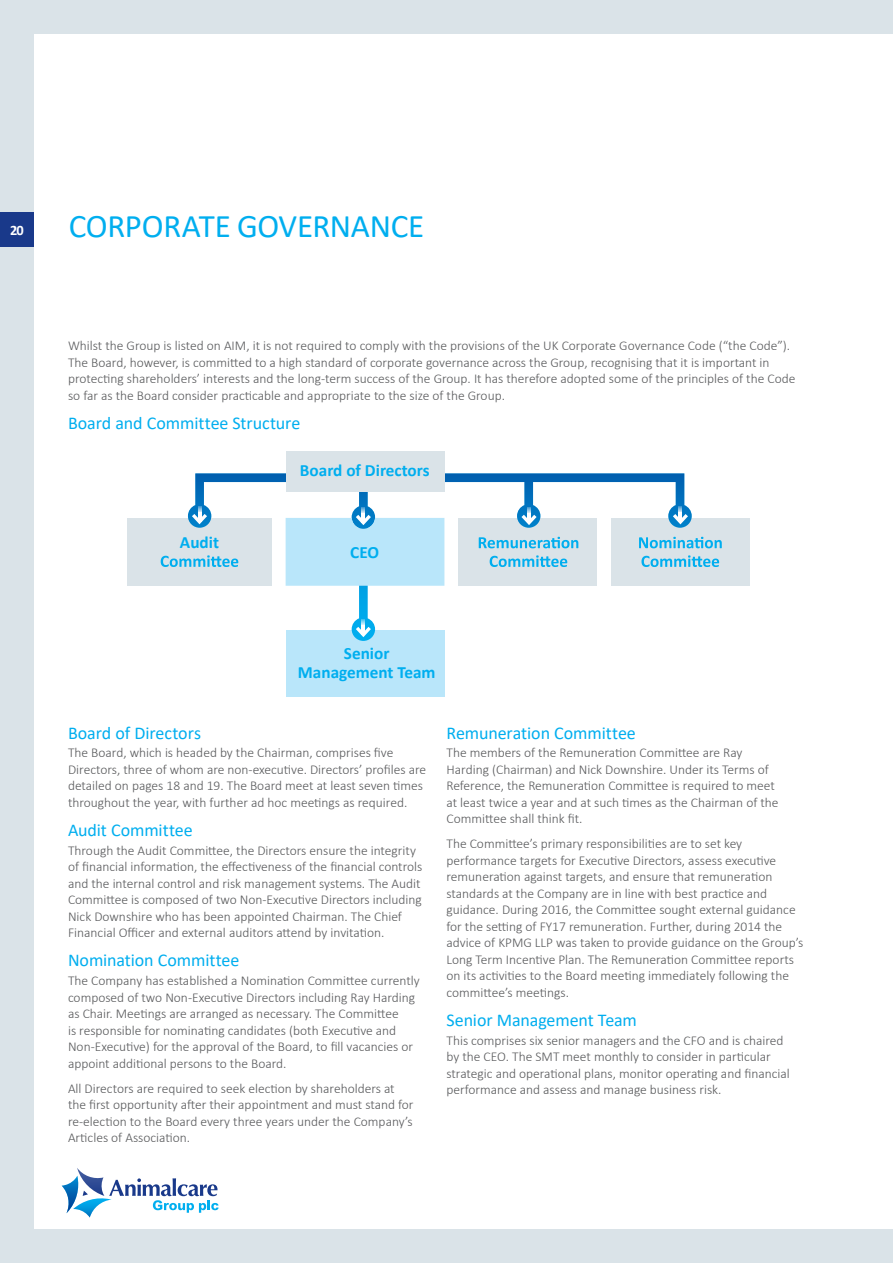
<style>
.page{position:relative;width:893px;height:1263px;background:#fff}
.page>*{position:absolute;margin:0;border:0;box-sizing:border-box;transform-origin:0 0}
.t1{font:33px "Calibri";letter-spacing:-.01em;color:#00aeef}
.t2{font:18px "Calibri";letter-spacing:-.005em;color:#00aeef}
.t3{font:700 17.25px/18.6px "Calibri";color:#00aeef;text-align:center}
.t4{font:700 14.4px "Calibri";color:#fff}
.t5{font:300 13.5px/16.5px "Calibri";color:#58595b}
</style>
<div class="page">
<div style="left:0;top:0;width:34px;height:1263px;background:#dae3e8"></div>
<div style="left:17px;top:0;width:876px;height:34px;background:#dae3e8"></div>
<div style="left:0;top:1229px;width:893px;height:34px;background:#dae3e8"></div>
<div style="left:611px;top:518px;width:138px;height:68px;background:#dae3e8"></div>
<div style="left:127px;top:518px;width:145px;height:68px;background:#dae3e8"></div>
<svg style="left:161px;top:555px;width:27px;height:12px"></svg>
<svg style="left:692px;top:537px;width:30px;height:11px"></svg>
<svg style="left:692px;top:556px;width:27px;height:11px"></svg>
<div style="left:286px;top:631px;width:158px;height:66px;background:#b9e6fa"></div>
<svg style="left:188px;top:473px;width:504px;height:168px"></svg>
<hr style="left:362px;top:506px;width:3px;height:17px;background:#fff">
<svg style="left:352px;top:623px;width:22px;height:17px"></svg>
<hr style="left:362px;top:618px;width:3px;height:17px;background:#fff">
<svg style="left:518px;top:511px;width:22px;height:16px"></svg>
<svg style="left:527px;top:506px;width:4px;height:17px"></svg>
<svg style="left:669px;top:510px;width:22px;height:17px"></svg>
<hr style="left:679px;top:505px;width:3px;height:17px;background:#fff">
<svg style="left:188px;top:510px;width:23px;height:17px"></svg>
<hr style="left:198px;top:505px;width:3px;height:17px;background:#fff">
<div style="left:286px;top:451px;width:158px;height:41px;background:#dae3e8"></div>
<svg style="left:286px;top:511px;width:158px;height:75px;background:#bbe5f9"></svg>
<svg style="left:62px;top:1168px;width:157px;height:49px"></svg>
<div style="left:0;top:213px;width:34px;height:34px;background:#19398a"></div>
<p class="t4" style="left:10px;top:220px;width:15px">20</p>
<h1 class="t1" style="left:69px;top:203px;width:357px">CORPORATE GOVERNANCE</h1>
<p class="t5" style="left:68px;top:339px;width:729px">Whilst the Group is listed on AIM, it is not required to comply with the provisions of the UK Corporate Governance Code (“the Code”).<br>The Board, however, is committed to a high standard of corporate governance across the Group, recognising that it is important in protecting shareholders’ interests and the long-term success of the Group. It has therefore adopted some of the principles of the Code so far as the Board consider practicable and appropriate to the size of the Group.</p>
<h2 class="t2" style="left:68px;top:411px;width:234px">Board and Committee Structure</h2>
<p class="t3" style="left:180px;top:532px;width:41px">Audit</p>
<p class="t3" style="left:300px;top:460px;width:131px">Board of Directors</p>
<p class="t3" style="left:350px;top:542px;width:30px">CEO</p>
<p class="t3" style="left:298px;top:643px;width:139px">Senior<br>Management Team</p>
<h2 class="t2" style="left:68px;top:720px;width:135px">Board of Directors</h2>
<p class="t5" style="left:68px;top:746px;width:360px">The Board, which is headed by the Chairman, comprises five Directors, three of whom are non-executive. Directors’ profiles are detailed on pages 18 and 19. The Board meet at least seven times throughout the year, with further ad hoc meetings as required.</p>
<h2 class="t2" style="left:68px;top:818px;width:126px">Audit Committee</h2>
<p class="t5" style="left:68px;top:843px;width:356px">Through the Audit Committee, the Directors ensure the integrity of financial information, the effectiveness of the financial controls and the internal control and risk management systems. The Audit Committee is composed of two Non-Executive Directors including Nick Downshire who has been appointed Chairman. The Chief Financial Officer and external auditors attend by invitation.</p>
<h2 class="t2" style="left:68px;top:948px;width:173px">Nomination Committee</h2>
<p class="t5" style="left:68px;top:973px;width:353px">The Company has established a Nomination Committee currently composed of two Non-Executive Directors including Ray Harding as Chair. Meetings are arranged as necessary. The Committee<br>is responsible for nominating candidates (both Executive and Non-Executive) for the approval of the Board, to fill vacancies or appoint additional persons to the Board.</p>
<p class="t5" style="left:68px;top:1081px;width:347px">All Directors are required to seek election by shareholders at the first opportunity after their appointment and must stand for re-election to the Board every three years under the Company’s Articles of Association.</p>
<h2 class="t2" style="left:446px;top:720px;width:191px">Remuneration Committee</h2>
<p class="t5" style="left:446px;top:746px;width:334px">The members of the Remuneration Committee are Ray Harding (Chairman) and Nick Downshire. Under its Terms of Reference, the Remuneration Committee is required to meet at least twice a year and at such times as the Chairman of the Committee shall think fit.</p>
<p class="t5" style="left:446px;top:837px;width:358px">The Committee’s primary responsibilities are to set key performance targets for Executive Directors, assess executive remuneration against targets, and ensure that remuneration standards at the Company are in line with best practice and guidance. During 2016, the Committee sought external guidance for the setting of FY17 remuneration. Further, during 2014 the advice of KPMG LLP was taken to provide guidance on the Group’s Long Term Incentive Plan. The Remuneration Committee reports on its activities to the Board meeting immediately following the committee’s meetings.</p>
<h2 class="t2" style="left:446px;top:1008px;width:192px">Senior Management Team</h2>
<p class="t5" style="left:446px;top:1033px;width:345px">This comprises six senior managers and the CFO and is chaired by the CEO. The SMT meet monthly to consider in particular strategic and operational plans, monitor operating and financial performance and assess and manage business risk.</p>
</div>
